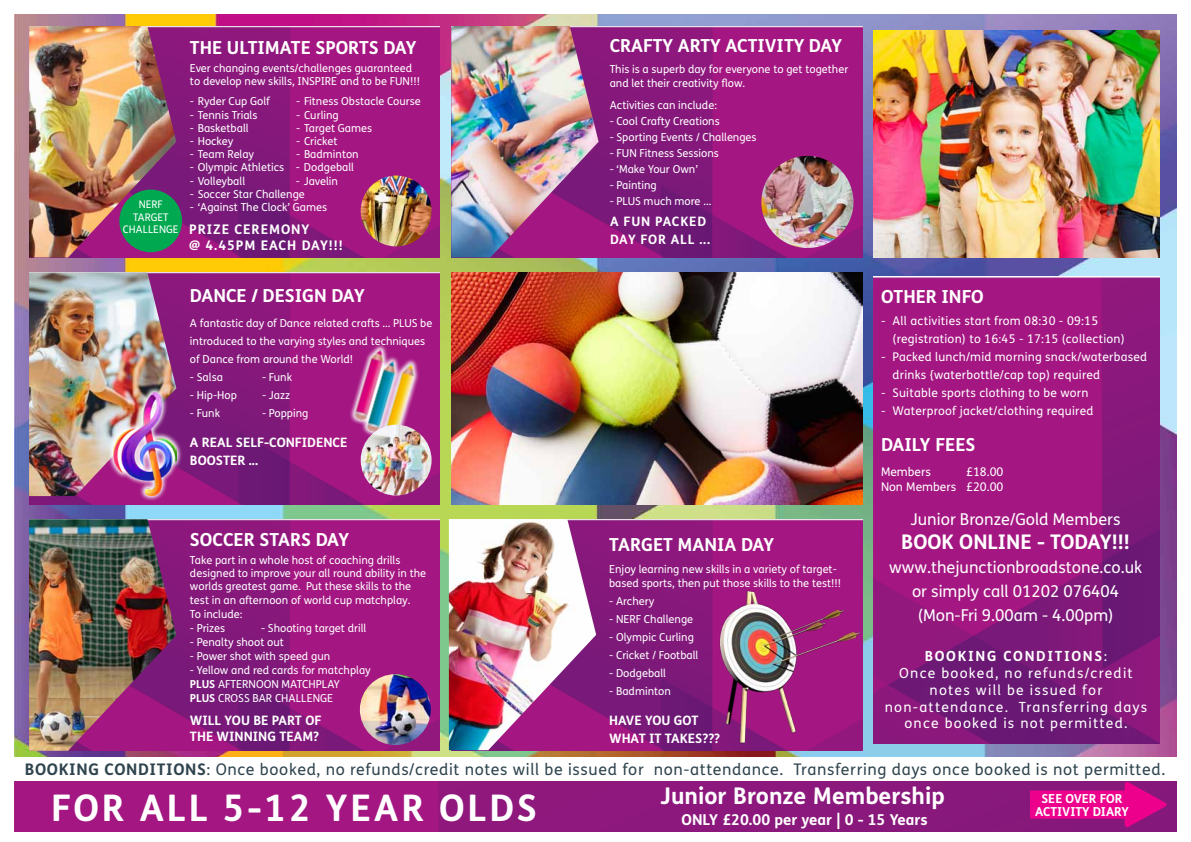
<style>
.page{position:relative;width:1191px;height:842px;background:#fff}
.page>*{position:absolute;margin:0;border:0;box-sizing:border-box;transform-origin:0 0}
.t1{font:700 36.7px "FS Me";letter-spacing:.08em;color:#fff}
.t2{font:700 23px "FS Me";color:#fff}
.t3{font:700 20.2px "FS Me";color:#fff}
.t4{font:700 18px "FS Me";color:#fff}
.t5{font:16.3px/24px "FS Me";color:#fff;text-align:center}
.t6{font:16px "FS Me";letter-spacing:.04em;color:#2f444e}
.t7{font:700 15px "FS Me";color:#fff}
.t8{font:14px/16.8px "FS Me";letter-spacing:.09em;color:#fff;text-align:center}
.t9{font:700 13.3px/15.9px "FS Me";letter-spacing:.07em;color:#fff}
.t10{font:700 13px/18px "FS Me";color:#fff}
.t11{font:700 12.4px/12.8px "FS Me";color:#fff;text-align:center}
.t12{font:12px/18px "FS Me";letter-spacing:.015em;color:#fff}
.t13{font:11px/13.4px "FS Me";color:#fff}
.t14{font:700 11px "FS Me";color:#fff}
.t15{font:10.5px/12.6px "FS Me";color:#fff;text-align:center}
.s1{font-weight:700}
</style>
<div class="page">
<img style="left:14px;top:14px;width:1162px;height:743px">
<img style="left:176px;top:519px;width:264px;height:231px">
<img style="left:29px;top:272px;width:411px;height:232px">
<img style="left:598px;top:26px;width:264px;height:231px">
<img style="left:176px;top:26px;width:264px;height:231px">
<img style="left:29px;top:26px;width:147px;height:231px">
<img style="left:873px;top:276px;width:286px;height:468px">
<img style="left:873px;top:31px;width:286px;height:226px">
<img style="left:15px;top:782px;width:1161px;height:50px">
<svg style="left:1030px;top:781px;width:138px;height:48px;background:#bf0a84"></svg>
<img style="left:451px;top:26px;width:147px;height:231px">
<img style="left:29px;top:272px;width:147px;height:224px">
<img style="left:451px;top:272px;width:411px;height:232px">
<img style="left:29px;top:519px;width:147px;height:232px">
<div style="left:119px;top:190px;width:63px;height:62px;background:#00a94f;border-radius:50%"></div>
<img style="left:596px;top:519px;width:266px;height:231px">
<img style="left:449px;top:519px;width:147px;height:231px">
<img style="left:712px;top:591px;width:154px;height:153px">
<img style="left:361px;top:176px;width:70px;height:70px;border-radius:35px">
<img style="left:761px;top:156px;width:92px;height:92px;border-radius:46px">
<img style="left:360px;top:674px;width:71px;height:71px;border-radius:35px">
<svg style="left:344px;top:341px;width:82px;height:105px"></svg>
<img style="left:343px;top:333px;width:54px;height:98px">
<img style="left:358px;top:345px;width:54px;height:97px">
<img style="left:373px;top:347px;width:54px;height:96px">
<img style="left:361px;top:425px;width:70px;height:70px;border-radius:35px">
<img style="left:107px;top:386px;width:76px;height:116px">
<img style="left:113px;top:393px;width:63px;height:102px">
<p class="t15" style="left:123px;top:198px;width:57px">nerf<br>targ et challenge</p>
<h3 class="t4" style="left:190px;top:33px;width:228px">THE ULTIMATE SPORTS DAY</h3>
<p class="t13" style="left:190px;top:62px;width:231px">Ever changing events/challenges guaranteed to develop new skills, INSPIRE and to be FUN !!!</p>
<p class="t13" style="left:190px;top:95px;width:81px">- Ryder Cup Golf</p>
<p class="t13" style="left:296px;top:95px;width:126px">- Fitness Obstacle Course</p>
<p class="t13" style="left:190px;top:108px;width:69px">- Tennis Trials</p>
<p class="t13" style="left:296px;top:108px;width:44px">- Curling</p>
<p class="t13" style="left:190px;top:121px;width:60px">- Basketball</p>
<p class="t13" style="left:296px;top:121px;width:78px">- Target Games</p>
<p class="t13" style="left:190px;top:134px;width:45px">- H ockey</p>
<p class="t13" style="left:296px;top:134px;width:43px">- Cricket</p>
<p class="t13" style="left:190px;top:147px;width:66px">- Team Relay</p>
<p class="t13" style="left:296px;top:147px;width:64px">- Badminton</p>
<p class="t13" style="left:190px;top:161px;width:166px">- Olympic Athletics - Dodgeball</p>
<p class="t13" style="left:190px;top:174px;width:57px">- Volleyball</p>
<p class="t13" style="left:296px;top:174px;width:44px">- Javelin</p>
<p class="t13" style="left:190px;top:187px;width:116px">- Soccer Star Challenge</p>
<p class="t13" style="left:190px;top:200px;width:139px">- ‘Against The Clock’ Games</p>
<p class="t9" style="left:189px;top:221px;width:155px">PRIZE CEREMONY<br>@ 4.45PM EACH DAY!!!</p>
<h3 class="t4" style="left:190px;top:282px;width:84px">DANCE / DESIG</h3>
<h3 class="t4" style="left:314px;top:282px;width:52px">N DAY</h3>
<p class="t13" style="left:190px;top:314px;width:244px;line-height:18px">A fantastic day of Dance related crafts ... PLUS be introduced to the varying styles and techniques of Dance from around the World!</p>
<p class="t13" style="left:190px;top:370px;width:34px">- Salsa</p>
<p class="t13" style="left:262px;top:370px;width:32px">- Funk</p>
<p class="t13" style="left:190px;top:388px;width:48px">- Hip-Hop</p>
<p class="t13" style="left:262px;top:388px;width:30px">- Jazz</p>
<p class="t13" style="left:190px;top:406px;width:32px">- Funk</p>
<p class="t13" style="left:262px;top:406px;width:48px">- Popping</p>
<p class="t10" style="left:190px;top:433px;width:159px">A REAL SELF-CONFIDENCE<br>BOOSTER ...</p>
<h3 class="t4" style="left:190px;top:525px;width:160px">SOCCER STARS DAY</h3>
<p class="t13" style="left:190px;top:553px;width:238px">Take part in a whole host of coaching drills designed to improve your all round ability in the worlds greatest game. Put these skills to the test in an afternoon of world cup matchplay.<br>To include:</p>
<p class="t13" style="left:190px;top:621px;width:37px">- Prizes</p>
<p class="t13" style="left:261px;top:621px;width:107px">- Shooting target drill</p>
<p class="t13" style="left:190px;top:635px;width:95px">- Penalty shoot out</p>
<p class="t13" style="left:190px;top:649px;width:142px">- Power shot with speed gun</p>
<p class="t13" style="left:190px;top:663px;width:182px">- Yellow and red cards for matchplay</p>
<p class="t14" style="left:190px;top:675px;width:8px">PLUS</p>
<p class="t13" style="left:190px;top:677px;width:151px;line-height:14px;text-indent:28px">Afternoon Matchplay<br><span class="s1">PLUS</span> CROSS BAR CHALLEN</p>
<p class="t13" style="left:320px;top:691px;width:13px">GE</p>
<p class="t10" style="left:190px;top:712px;width:133px;line-height:16px">WILL YOU BE PART OF<br>THE WINNING TEAM?</p>
<h3 class="t4" style="left:609px;top:32px;width:234px">CRAFTY ARTY ACTIVITY DAY</h3>
<p class="t13" style="left:609px;top:63px;width:240px">This is a superb day for everyone to get together and let their creativity flow.</p>
<p class="t13" style="left:609px;top:98px;width:109px">Activities can include:</p>
<p class="t13" style="left:609px;top:114px;width:112px">- Cool Crafty Creations</p>
<p class="t13" style="left:609px;top:130px;width:148px">- Sporting Events / Challenges</p>
<p class="t13" style="left:609px;top:146px;width:111px">- FUN Fitness Sessions</p>
<p class="t13" style="left:609px;top:162px;width:90px">- ‘Make Your Own’</p>
<p class="t13" style="left:609px;top:178px;width:49px">- Painting</p>
<p class="t13" style="left:609px;top:195px;width:103px">- PLUS much more ...</p>
<p class="t10" style="left:610px;top:212px;width:55px">AFUN PACKED<br>DAY</p>
<p class="t10" style="left:640px;top:230px;width:10px">FOR</p>
<p class="t10" style="left:671px;top:230px;width:9px">ALL</p>
<p class="t10" style="left:699px;top:230px;width:12px">...</p>
<h3 class="t4" style="left:609px;top:531px;width:167px">TARGET MANIA DAY</h3>
<p class="t13" style="left:609px;top:562px;width:233px;line-height:14px">Enjoy learning new skills in a variety of target&shy;based sports, then put those skills to the test!!!</p>
<p class="t13" style="left:609px;top:595px;width:47px">- Archery</p>
<p class="t13" style="left:609px;top:613px;width:86px">- NERF Challenge</p>
<p class="t13" style="left:609px;top:631px;width:86px">- Olympic Curling</p>
<p class="t13" style="left:609px;top:649px;width:91px">- Cricket / Football</p>
<p class="t13" style="left:609px;top:667px;width:58px">- Dodgeball</p>
<p class="t13" style="left:609px;top:685px;width:63px">- Badminton</p>
<p class="t10" style="left:609px;top:711px;width:113px">HAVE YOU GOT<br>WHAT IT TAKES???</p>
<h3 class="t4" style="left:881px;top:283px;width:104px">OTHER INFO</h3>
<p class="t12" style="left:892px;top:312px;width:234px;text-indent:-12px">- All activities start from 08:30 - 09:15 (registration) to 16:45 - 17:15 (collection)</p>
<p class="t12" style="left:892px;top:348px;width:256px;text-indent:-12px">- Packed lunch/mid morning snack/waterbased drinks {waterbottle/cap top) required</p>
<p class="t12" style="left:881px;top:384px;width:209px">- Suitable sports clothing to be worn</p>
<p class="t12" style="left:881px;top:402px;width:214px">- Waterproof jacket/clothing required</p>
<h3 class="t4" style="left:881px;top:430px;width:96px">DAILY FEES</h3>
<p class="t12" style="left:881px;top:462px;width:51px">Members</p>
<p class="t12" style="left:881px;top:464px;width:124px;line-height:15.6px;text-align:right">£18.00<br>Non Members £20.00</p>
<h3 class="t5" style="left:910px;top:507px;width:211px">Junior Bronze/Gold Members</h3>
<h3 class="t3" style="left:901px;top:526px;width:14px">BOOK</h3>
<h3 class="t3" style="left:959px;top:526px;width:104px">ONLINE - TODAY</h3>
<h3 class="t3" style="left:1111px;top:526px;width:20px">!!!</h3>
<h3 class="t5" style="left:889px;top:555px;width:255px">www.thejunctionbroadstone.co.uk or simply call 01202 076404 (Mon-Fri 9.00am - 4.00pm)</h3>
<p class="t8" style="left:884px;top:647px;width:264px"><span class="s1">BOOKING CONDITIONS</span>:<br>Once booked, no refunds/credit notes will be issued for non-attendance. Transferring days once booked is not permitted.</p>
<h3 class="t6" style="left:25px;top:758px;width:1142px"><span class="s1">BOOKING CONDITIONS</span>: Once booked, no refunds/credit notes will be issued for non-attendance. Transferring days once booked is not permitted.</h3>
<h1 class="t1" style="left:51px;top:779px;width:25px">FOR</h1>
<h1 class="t1" style="left:140px;top:779px;width:24px">ALL</h1>
<h1 class="t1" style="left:223px;top:779px;width:241px">5-12 YEAR OLDS</h1>
<h2 class="t2" style="left:660px;top:778px;width:286px">JUNIOR BRONZE MEMBERSHIP</h2>
<h3 class="t7" style="left:681px;top:808px;width:248px">ONLY £20.00 PER YEAR | 0 - 15 YEARS</h3>
<p class="t11" style="left:1035px;top:791px;width:95px">SEE OVER FOR<br>ACTIVITY DIARY</p>
</div>
